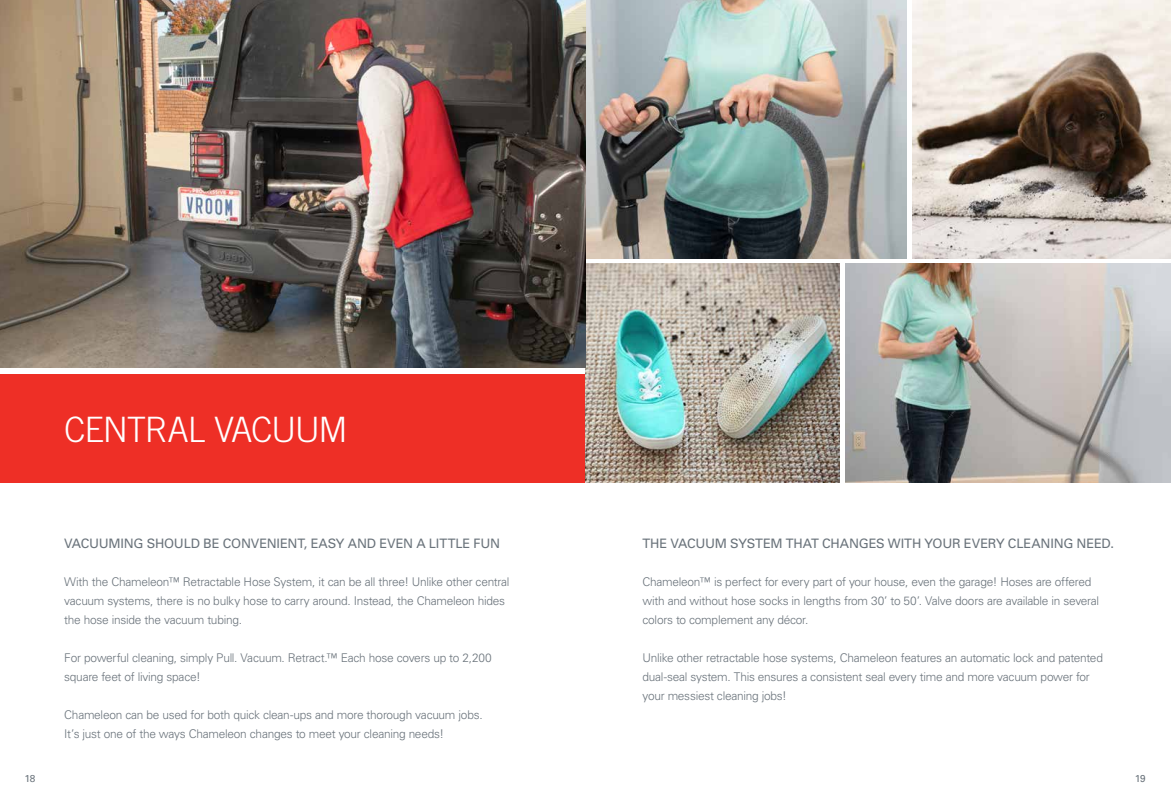
<style>
.page{position:relative;width:1171px;height:810px;background:#fff}
.page>*{position:absolute;margin:0;border:0;box-sizing:border-box;transform-origin:0 0}
.t1{font:300 35px "Trade Gothic";letter-spacing:-.04em;color:#fff}
.t2{font:13px "Univers";letter-spacing:-.015em;color:#6a737b}
.t3{font:300 12px/19px "Univers";letter-spacing:-.025em;color:#6a737b}
.t4{font:10px "Univers";color:#6a737b}
</style>
<div class="page">
<div style="left:0;top:374px;width:585px;height:109px;background:#ee2f26"></div>
<img style="left:912px;top:0;width:258px;height:258px">
<img style="left:585px;top:0;width:321px;height:258px">
<img style="left:585px;top:263px;width:254px;height:220px">
<img style="left:845px;top:263px;width:325px;height:220px">
<img style="left:0;top:0;width:585px;height:368px">
<h1 class="t1" style="left:64px;top:409px;width:285px">CENTRAL VACUUM</h1>
<p class="t2" style="left:64px;top:535px;width:437px">VACUUMING SHOULD BE CONVENIENT, EASY AND EVEN A LITTLE FUN</p>
<p class="t3" style="left:64px;top:572px;width:446px">With the Chameleon™ Retractable Hose System, it can be all three! Unlike other central vacuum systems, there is no bulky hose to carry around. Instead, the Chameleon hides the hose inside the vacuum tubing.</p>
<p class="t3" style="left:64px;top:648px;width:429px">For powerful cleaning, simply Pull. Vacuum. Retract.™ Each hose covers up to 2,200 square feet of living space!</p>
<p class="t3" style="left:64px;top:705px;width:420px">Chameleon can be used for both quick clean-ups and more thorough vacuum jobs.<br>It’s just one of the ways Chameleon changes to meet your cleaning needs!</p>
<p class="t2" style="left:642px;top:535px;width:473px">THE VACUUM SYSTEM THAT CHANGES WITH YOUR EVERY CLEANING NEED.</p>
<p class="t3" style="left:642px;top:572px;width:458px">Chameleon™ is perfect for every part of your house, even the garage! Hoses are offered with and without hose socks in lengths from 30’ to 50’. Valve doors are available in several colors to complement any décor.</p>
<p class="t3" style="left:642px;top:648px;width:462px">Unlike other retractable hose systems, Chameleon features an automatic lock and patented dual-seal system. This ensures a consistent seal every time and more vacuum power for your messiest cleaning jobs!</p>
<p class="t4" style="left:25px;top:772px;width:12px">18</p>
<p class="t4" style="left:1134px;top:772px;width:12px">19</p>
</div>
